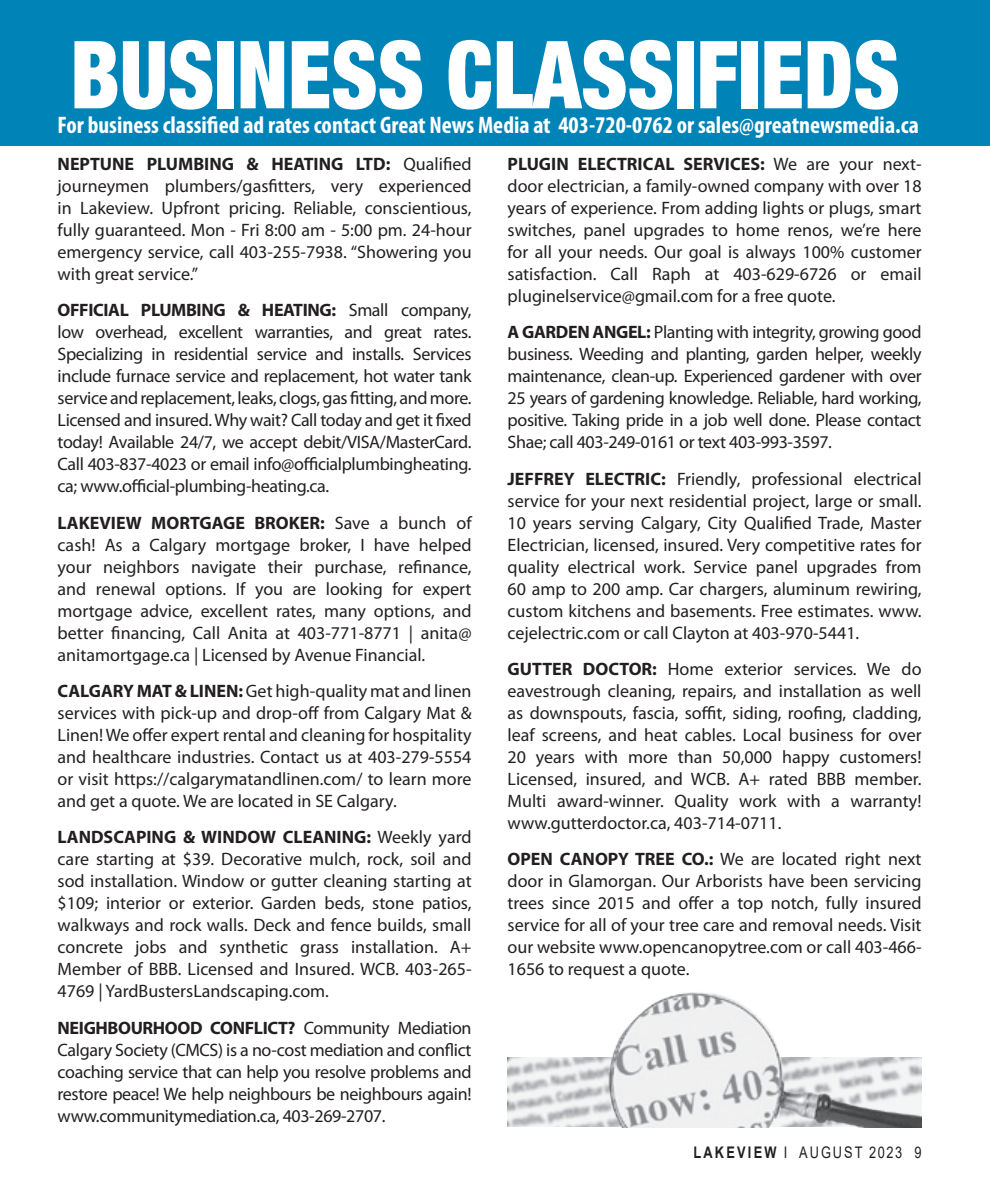
<style>
.page{position:relative;width:990px;height:1188px;background:#fff}
.page>*{position:absolute;margin:0;border:0;box-sizing:border-box;transform-origin:0 0}
.t1{font:900 condensed 94px "Helvetica Neue LT Std";color:#fff;scale:.92 1}
.t2{font:700 condensed 24px "Myriad Pro";color:#fff}
.Body_text{font:18px/22px "Myriad Pro";color:#231f20;text-align:justify}
.t3{font:16px "Arial";letter-spacing:.155em;color:#231f20;scale:.8 1}
.s1{font-weight:700}
</style>
<div class="page">
<div style="left:0;top:0;width:990px;height:145px;background:#0083b6"></div>
<img style="left:508px;top:1058px;width:92px;height:68px">
<img style="left:600px;top:992px;width:322px;height:136px">
<p class="t1" style="left:70px;top:17px;width:903px">BUSINESS CLASSIFIEDS</p>
<p class="t2" style="left:58px;top:110px;width:863px">For business classified ad rates contact Great News Media at 403-720-0762 or sales@greatnewsmedia.ca</p>
<p class="Body_text" style="left:58px;top:152px;width:415px"><span class="s1">NEPTUNE PLUMBING &amp; HEATING LTD:</span> Qualified journeymen plumbers/gasfitters, very experienced in Lakeview. Upfront pricing. Reliable, conscientious, fully guaranteed. Mon - Fri 8:00 am - 5:00 pm. 24-hour emergency service, call 403-255-7938. “Showering you with great service.”</p>
<p class="Body_text" style="left:58px;top:299px;width:416px"><span class="s1">OFFICIAL PLUMBING &amp; HEATING:</span> Small company, low overhead, excellent warranties, and great rates.<br>Specializing in residential service and installs. Services include furnace service and replacement, hot water tank service and replacement, leaks, clogs, gas fitting, and more.<br>Licensed and insured. Why wait? Call today and get it fixed today! Available 24/7, we accept debit/VISA/MasterCard.<br>Call 403-837-4023 or email info@officialplumbingheating. ca; www.official-plumbing-heating.ca.</p>
<p class="Body_text" style="left:58px;top:511px;width:416px"><span class="s1">LAKEVIEW MORTGAGE BROKER:</span> Save a bunch of cash! As a Calgary mortgage broker, I have helped your neighbors navigate their purchase, refinance, and renewal options. If you are looking for expert mortgage advice, excellent rates, many options, and better financing, Call Anita at 403-771-8771 | anita@ anitamortgage.ca | Licensed by Avenue Financial.</p>
<p class="Body_text" style="left:58px;top:680px;width:416px"><span class="s1">CALGARY MAT &amp; LINEN:</span> Get high-quality mat and linen services with pick-up and drop-off from Calgary Mat &amp; Linen! We offer expert rental and cleaning for hospitality and healthcare industries. Contact us at 403-279-5554 or visit https://calgarymatandlinen.com/ to learn more and get a quote. We are located in SE Calgary.</p>
<p class="Body_text" style="left:58px;top:826px;width:416px"><span class="s1">LANDSCAPING &amp; WINDOW CLEANING:</span> Weekly yard care starting at $39. Decorative mulch, rock, soil and sod installation. Window or gutter cleaning starting at $109; interior or exterior. Garden beds, stone patios, walkways and rock walls. Deck and fence builds, small concrete jobs and synthetic grass installation. A+ Member of BBB. Licensed and Insured. WCB. 403-265- 4769 | YardBustersLandscaping.com.</p>
<p class="Body_text" style="left:58px;top:1016px;width:416px"><span class="s1">NEIGHBOURHOOD CONFLICT?</span> Community Mediation Calgary Society (CMCS) is a no-cost mediation and conflict coaching service that can help you resolve problems and restore peace! We help neighbours be neighbours again! www.communitymediation.ca, 403-269-2707.</p>
<p class="Body_text" style="left:508px;top:152px;width:416px"><span class="s1">PLUGIN ELECTRICAL SERVICES:</span> We are your next&shy;door electrician, a family-owned company with over 18 years of experience. From adding lights or plugs, smart switches, panel upgrades to home renos, we’re here for all your needs. Our goal is always 100% customer satisfaction. Call Raph at 403-629-6726 or email pluginelservice@gmail.com for a free quote.</p>
<p class="Body_text" style="left:508px;top:321px;width:416px"><span class="s1">A GARDEN ANGEL:</span> Planting with integrity, growing good business. Weeding and planting, garden helper, weekly maintenance, clean-up. Experienced gardener with over 25 years of gardening knowledge. Reliable, hard working, positive. Taking pride in a job well done. Please contact Shae; call 403-249-0161 or text 403-993-3597.</p>
<p class="Body_text" style="left:508px;top:467px;width:416px"><span class="s1">JEFFREY ELECTRIC:</span> Friendly, professional electrical service for your next residential project, large or small.<br>10 years serving Calgary, City Qualified Trade, Master Electrician, licensed, insured. Very competitive rates for quality electrical work. Service panel upgrades from 60 amp to 200 amp. Car chargers, aluminum rewiring, custom kitchens and basements. Free estimates. www. cejelectric.com or call Clayton at 403-970-5441.</p>
<p class="Body_text" style="left:508px;top:658px;width:416px"><span class="s1">GUTTER DOCTOR:</span> Home exterior services. We do eavestrough cleaning, repairs, and installation as well as downspouts, fascia, soffit, siding, roofing, cladding, leaf screens, and heat cables. Local business for over 20 years with more than 50,000 happy customers!<br>Licensed, insured, and WCB. A+ rated BBB member.<br>Multi award-winner. Quality work with a warranty! www.gutterdoctor.ca, 403-714-0711.</p>
<p class="Body_text" style="left:508px;top:848px;width:416px"><span class="s1">OPEN CANOPY TREE CO.:</span> We are located right next door in Glamorgan. Our Arborists have been servicing trees since 2015 and offer a top notch, fully insured service for all of your tree care and removal needs. Visit our website www.opencanopytree.com or call 403-466- 1656 to request a quote.</p>
<p class="t3" style="left:693px;top:1141px;width:287px"><span class="s1">LAKEVIEW</span> I AUGUST 2023 9</p>
</div>
